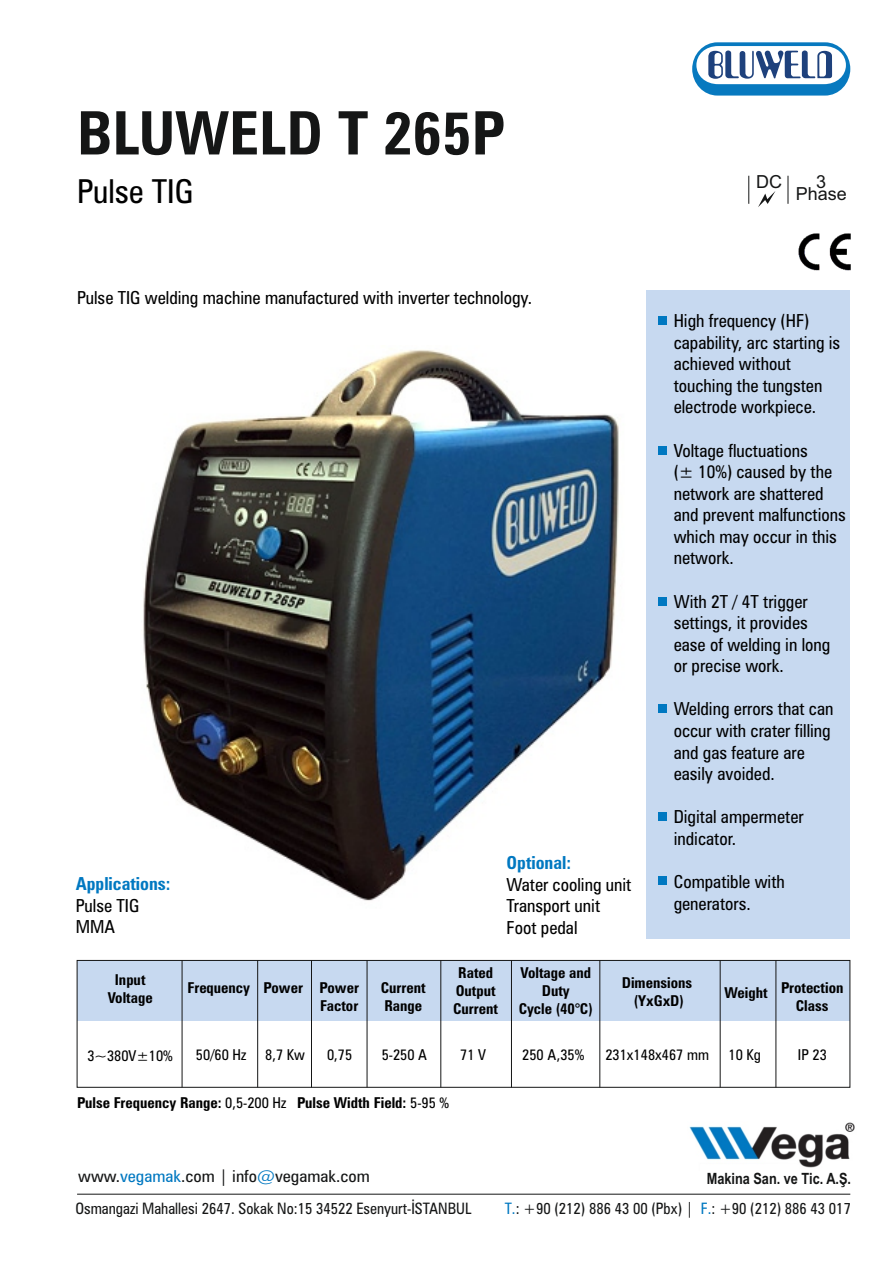
<style>
.page{position:relative;width:893px;height:1263px;background:#fff}
.page>*{position:absolute;margin:0;border:0;box-sizing:border-box;transform-origin:0 0}
.t1{font:700 condensed 60px "Zurich BT";color:#151616}
.t2{font:condensed 33px "Zurich BT";color:#000}
.t3{font:condensed 18px/21.6px "Zurich BT";color:#000}
.t4{font:700 condensed 18px "Zurich BT";color:#0078c1}
.t5{font:18px "Arial";color:#151616}
.t6{font:condensed 16.5px "Zurich BT";color:#151616;scale:1.08 1}
.t7{font:condensed 15.75px "Zurich BT";color:#151616}
.t8{font:700 15.6px "Arial Narrow";color:#151616}
.t9{font:700 condensed 15px/18px "Zurich BT";color:#000;text-align:center}
.t10{font:condensed 15px "Zurich BT";color:#000}
.s1{font-weight:400}
.s2{color:#0078c1}
</style>
<div class="page">
<img style="left:143px;top:350px;width:476px;height:551px">
<svg style="left:692px;top:42px;width:158px;height:54px"></svg>
<div style="left:77px;top:960px;width:773px;height:61px;background:#c7d9f0"></div>
<div style="left:77px;top:960px;width:773px;height:127px;border:1px solid #151616"></div>
<hr style="left:182px;top:960px;width:1px;height:127px;background:#151616">
<hr style="left:257px;top:960px;width:1px;height:127px;background:#151616">
<hr style="left:311px;top:960px;width:1px;height:127px;background:#151616">
<hr style="left:367px;top:960px;width:1px;height:127px;background:#151616">
<hr style="left:441px;top:960px;width:1px;height:127px;background:#151616">
<hr style="left:511px;top:960px;width:1px;height:127px;background:#151616">
<hr style="left:600px;top:960px;width:1px;height:127px;background:#151616">
<hr style="left:720px;top:960px;width:1px;height:127px;background:#151616">
<hr style="left:776px;top:960px;width:1px;height:127px;background:#151616">
<div style="left:646px;top:290px;width:204px;height:648px;background:#c7d9f0"></div>
<div style="left:658px;top:317px;width:8px;height:8px;background:#0078c1"></div>
<img style="left:798px;top:233px;width:53px;height:38px">
<svg style="left:758px;top:191px;width:17px;height:16px"></svg>
<svg style="left:748px;top:176px;width:1px;height:28px"></svg>
<svg style="left:788px;top:176px;width:1px;height:28px"></svg>
<img style="left:689px;top:1122px;width:166px;height:46px">
<hr style="left:77px;top:1194px;width:773px;height:1px;background:#151616">
<div style="left:658px;top:446px;width:8px;height:9px;background:#0078c1"></div>
<div style="left:658px;top:597px;width:8px;height:9px;background:#0078c1"></div>
<div style="left:658px;top:704px;width:8px;height:8px;background:#0078c1"></div>
<div style="left:658px;top:812px;width:8px;height:8px;background:#0078c1"></div>
<div style="left:658px;top:876px;width:8px;height:9px;background:#0078c1"></div>
<h1 class="t1" style="left:77px;top:109px;width:429px">BLUWELD T 265P</h1>
<h2 class="t2" style="left:77px;top:178px;width:118px">Pulse TIG</h2>
<p class="t3" style="left:77px;top:288px;width:457px">Pulse TIG welding machine manufactured with inverter technology.</p>
<p class="t4" style="left:76px;top:876px;width:96px">Applications:</p>
<p class="t3" style="left:76px;top:896px;width:65px">Pulse TIG<br>MMA</p>
<p class="t4" style="left:507px;top:855px;width:66px">Optional:</p>
<p class="t3" style="left:507px;top:875px;width:126px">Water cooling unit<br>Transport unit<br>Foot pedal</p>
<p class="t5" style="left:756px;top:175px;width:27px">DC</p>
<p class="t5" style="left:816px;top:174px;width:12px">3</p>
<p class="t5" style="left:796px;top:186px;width:53px">Phase</p>
<p class="t3" style="left:674px;top:312px;width:168px">High frequency (HF) capability, arc starting is achieved without touching the tungsten electrode workpiece.</p>
<p class="t3" style="left:674px;top:441px;width:174px">Voltage fluctuations<br>(± 10%) caused by the network are shattered and prevent malfunctions which may occur in this network.</p>
<p class="t3" style="left:674px;top:592px;width:158px">With 2T / 4T trigger settings, it provides ease of welding in long or precise work.</p>
<p class="t3" style="left:674px;top:700px;width:161px">Welding errors that can occur with crater filling and gas feature are easily avoided.</p>
<p class="t3" style="left:674px;top:808px;width:131px">Digital ampermeter indicator.</p>
<p class="t3" style="left:674px;top:873px;width:113px">Compatible with generators.</p>
<p class="t9" style="left:108px;top:971px;width:46px">Input<br>Voltage</p>
<p class="t9" style="left:188px;top:980px;width:173px;text-align:right">Frequency Power Power<br>Factor</p>
<p class="t9" style="left:381px;top:980px;width:46px;text-align:left">Current<br>Range</p>
<p class="t9" style="left:453px;top:965px;width:46px">Rated<br>Output<br>Current</p>
<p class="t9" style="left:519px;top:965px;width:76px">Voltage and<br>Duty<br>Cycle (40°C)</p>
<p class="t9" style="left:622px;top:975px;width:72px">Dimensions (YxGxD)</p>
<p class="t9" style="left:724px;top:985px;width:45px">Weight</p>
<p class="t9" style="left:781px;top:980px;width:64px">Protection<br>Class</p>
<p class="t10" style="left:87px;top:1049px;width:87px">3~380V±10%</p>
<p class="t10" style="left:196px;top:1049px;width:52px">50/60 Hz</p>
<p class="t10" style="left:265px;top:1049px;width:41px">8,7 Kw</p>
<p class="t10" style="left:327px;top:1049px;width:27px">0,75</p>
<p class="t10" style="left:382px;top:1049px;width:47px">5-250 A</p>
<p class="t10" style="left:460px;top:1048px;width:27px">71 V</p>
<p class="t10" style="left:522px;top:1048px;width:64px">250 A,35%</p>
<p class="t10" style="left:605px;top:1049px;width:105px">231x148x467 mm</p>
<p class="t10" style="left:729px;top:1048px;width:34px">10 Kg</p>
<p class="t10" style="left:798px;top:1048px;width:30px">IP 23</p>
<p class="t9" style="left:77px;top:1095px;width:374px">Pulse Frequency Range: <span class="s1">0,5-200 Hz</span> Pulse Width Field: <span class="s1">5-95 %</span></p>
<p class="t6" style="left:78px;top:1170px;width:271px">www.<span class="s2">vegamak</span>.com | info<span class="s2">@</span>vegamak.com</p>
<p class="t8" style="left:707px;top:1173px;width:146px">Makina San. ve Tic. A.Ş.</p>
<p class="t7" style="left:75px;top:1202px;width:398px">Osmangazi Mahallesi 2647. Sokak No:15 34522 Esenyurt-İSTANBUL</p>
<p class="t7" style="left:505px;top:1202px;width:348px"><span class="s2">T.</span>: +90 (212) 886 43 00 (Pbx) | <span class="s2">F.</span>: +90 (212) 886 43 017</p>
</div>
